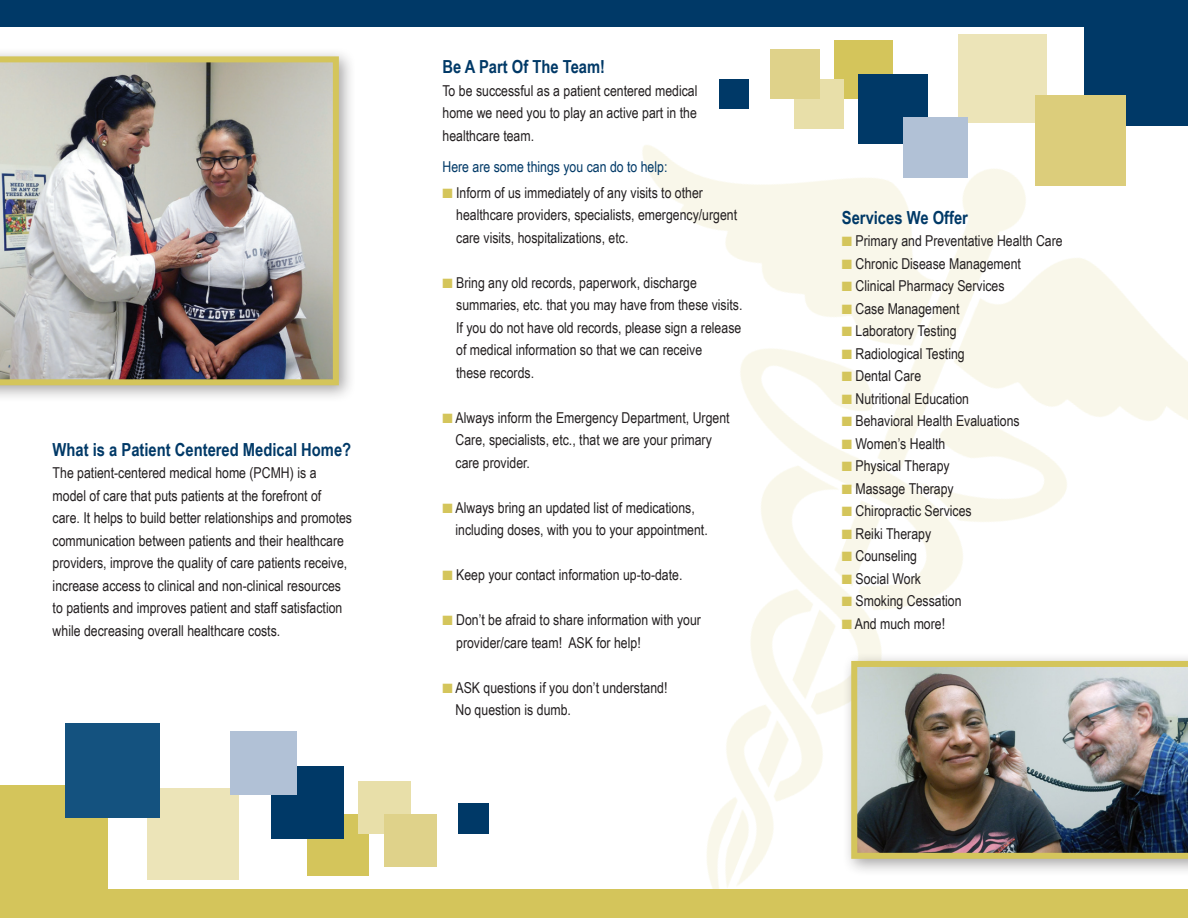
<style>
.page{position:relative;width:1188px;height:918px;background:#fff}
.page>*{position:absolute;margin:0;border:0;box-sizing:border-box;transform-origin:0 0}
.t1{font:700 18px "Arial Narrow";color:#003967}
.t2{font:15px/22.5px "Arial Narrow";color:#231f20}
.t3{font:15px "Arial Narrow";color:#003967}
.s1{color:#d4c55b}
</style>
<div class="page">
<div style="left:0;top:47px;width:357px;height:356px;background:#231f20;opacity:.4"></div>
<img style="left:0;top:56px;width:339px;height:329px">
<div style="left:0;top:0;width:1188px;height:27px;background:#003967"></div>
<div style="left:0;top:890px;width:1188px;height:28px;background:#d4c55b"></div>
<img style="left:360px;top:27px;width:828px;height:863px">
<div style="left:308px;top:814px;width:61px;height:61px;background:#d4c55b"></div>
<div style="left:272px;top:767px;width:72px;height:72px;background:#003967"></div>
<div style="left:147px;top:788px;width:92px;height:92px;background:#ece4b8"></div>
<div style="left:0;top:785px;width:108px;height:108px;background:#d4c55b"></div>
<div style="left:65px;top:723px;width:95px;height:95px;background:#14527f"></div>
<div style="left:230px;top:732px;width:67px;height:63px;background:#b1c1d6"></div>
<div style="left:359px;top:782px;width:52px;height:52px;background:#e8dfa9"></div>
<div style="left:385px;top:814px;width:52px;height:52px;background:#dfd28a"></div>
<div style="left:458px;top:803px;width:31px;height:31px;background:#003967"></div>
<div style="left:835px;top:40px;width:58px;height:58px;background:#d4c55b"></div>
<div style="left:859px;top:75px;width:69px;height:69px;background:#003967"></div>
<div style="left:959px;top:35px;width:88px;height:88px;background:#ece4b8"></div>
<div style="left:1085px;top:23px;width:103px;height:103px;background:#003967"></div>
<div style="left:1035px;top:95px;width:91px;height:91px;background:#dccd7b"></div>
<div style="left:904px;top:117px;width:64px;height:60px;background:#b1c1d6"></div>
<div style="left:795px;top:79px;width:49px;height:50px;background:#e8dfa9"></div>
<div style="left:770px;top:49px;width:49px;height:49px;background:#dfd28a"></div>
<div style="left:719px;top:79px;width:30px;height:30px;background:#003967"></div>
<div style="left:842px;top:652px;width:346px;height:225px;background:#231f20;opacity:.4"></div>
<img style="left:851px;top:661px;width:337px;height:198px">
<p class="t1" style="left:53px;top:436px;width:300px">What is a Patient Centered Medical Home?</p>
<p class="t2" style="left:53px;top:461px;width:301px">The patient-centered medical home (PCMH) is a model of care that puts patients at the forefront of care. It helps to build better relationships and promotes communication between patients and their healthcare providers, improve the quality of care patients receive, increase access to clinical and non-clinical resources to patients and improves patient and staff satisfaction while decreasing overall healthcare costs.</p>
<p class="t1" style="left:442px;top:53px;width:164px">Be A Part Of The Team!</p>
<p class="t2" style="left:442px;top:79px;width:257px;text-align:justify">To be successful as a patient centered medical home we need you to play an active part in the healthcare team.</p>
<p class="t3" style="left:442px;top:156px;width:226px">Here are some things you can do to help:</p>
<p class="t2" style="left:456px;top:181px;width:282px;text-indent:-14px"><span class="s1">■</span> Inform of us immediately of any visits to other healthcare providers, specialists, emergency/urgent care visits, hospitalizations, etc.</p>
<p class="t2" style="left:456px;top:271px;width:288px;text-indent:-14px"><span class="s1">■</span> Bring any old records, paperwork, discharge summaries, etc. that you may have from these visits.<br>If you do not have old records, please sign a release of medical information so that we can receive<br>these records.</p>
<p class="t2" style="left:456px;top:406px;width:276px;text-indent:-13px"><span class="s1">■</span> Always inform the Emergency Department, Urgent<br>Care, specialists, etc., that we are your primary care provider.</p>
<p class="t2" style="left:456px;top:496px;width:254px;text-indent:-13px"><span class="s1">■</span> Always bring an updated list of medications, including doses, with you to your appointment.</p>
<p class="t2" style="left:442px;top:563px;width:242px"><span class="s1">■</span> Keep your contact information up-to-date.</p>
<p class="t2" style="left:456px;top:608px;width:246px;text-indent:-14px"><span class="s1">■</span> Don’t be afraid to share information with your provider/care team! ASK for help!</p>
<p class="t2" style="left:456px;top:676px;width:213px;text-indent:-13px"><span class="s1">■</span> ASK questions if you don’t understand!<br>No question is dumb.</p>
<p class="t1" style="left:842px;top:204px;width:128px">Services We Offer</p>
<p class="t2" style="left:842px;top:229px;width:222px"><span class="s1">■</span> Primary and Preventative Health Care</p>
<p class="t2" style="left:842px;top:252px;width:181px"><span class="s1">■</span> Chronic Disease Management</p>
<p class="t2" style="left:842px;top:274px;width:164px"><span class="s1">■</span> Clinical Pharmacy Services</p>
<p class="t2" style="left:842px;top:297px;width:119px"><span class="s1">■</span> Case Management</p>
<p class="t2" style="left:842px;top:319px;width:116px"><span class="s1">■</span> Laboratory Testing</p>
<p class="t2" style="left:842px;top:342px;width:124px"><span class="s1">■</span> Radiological Testing</p>
<p class="t2" style="left:842px;top:364px;width:81px"><span class="s1">■</span> Dental Care</p>
<p class="t2" style="left:842px;top:387px;width:129px"><span class="s1">■</span> Nutritional Education</p>
<p class="t2" style="left:842px;top:409px;width:179px"><span class="s1">■</span> Behavioral Health Evaluations</p>
<p class="t2" style="left:842px;top:432px;width:105px"><span class="s1">■</span> Women’s Health</p>
<p class="t2" style="left:842px;top:454px;width:109px"><span class="s1">■</span> Physical Therapy</p>
<p class="t2" style="left:842px;top:477px;width:113px"><span class="s1">■</span> Massage Therapy</p>
<p class="t2" style="left:842px;top:499px;width:131px"><span class="s1">■</span> Chiropractic Services</p>
<p class="t2" style="left:842px;top:522px;width:91px"><span class="s1">■</span> Reiki Therapy</p>
<p class="t2" style="left:842px;top:544px;width:77px"><span class="s1">■</span> Counseling</p>
<p class="t2" style="left:842px;top:567px;width:81px"><span class="s1">■</span> Social Work</p>
<p class="t2" style="left:842px;top:589px;width:121px"><span class="s1">■</span> Smoking Cessation</p>
<p class="t2" style="left:842px;top:612px;width:105px"><span class="s1">■</span> And much more!</p>
</div>
